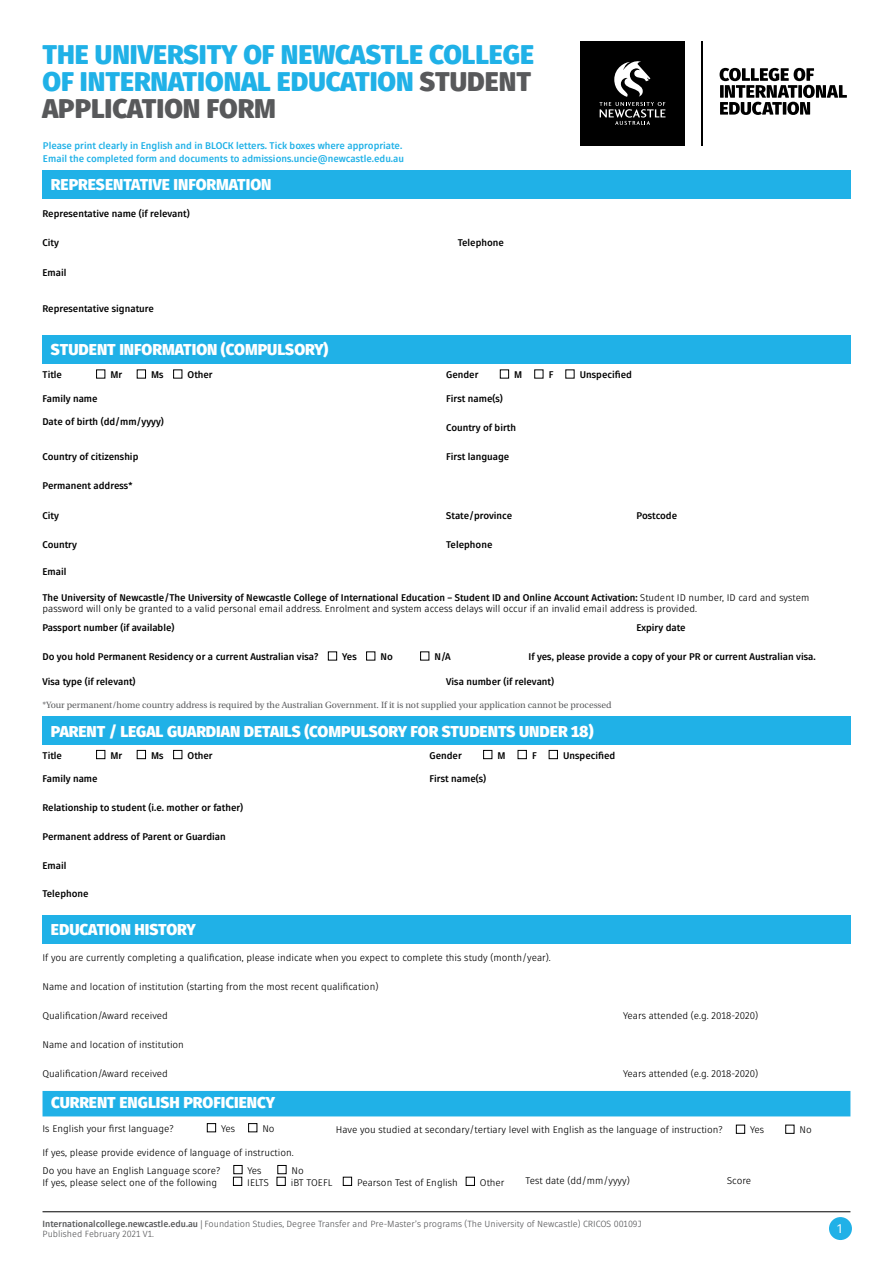
<style>
.page{position:relative;width:893px;height:1263px;background:#fff}
.page>*{position:absolute;margin:0;border:0;box-sizing:border-box;transform-origin:0 0}
.t1{font:900 27px/27px "Fuse V.2 Display";color:#20b1e7;text-align:justify}
.t2{font:900 15.75px "Fuse V.2 Display";color:#fff}
.t3{font:13.5px "Meta Pro Norm";color:#fff}
.t4{font:9.75px/11.7px "Fuse V.2 Display";color:#000}
.t5{font:700 9.75px "Fuse V.2 Display";color:#000}
.t6{font:700 9.75px/12.8px "Fuse V.2 Display";color:#20b1e7}
.t7{font:9px/10.5px "Fuse V.2 Display";color:#58595b}
.t8{font:9px "Heuristica";color:#58595b}
.s1{color:#58595b}
.s2{font-weight:700}
.s3{font-family:"Myriad Pro"}
</style>
<div class="page">
<hr style="left:43px;top:1211px;width:807px;height:1px;background:#000">
<div style="left:829px;top:1217px;width:23px;height:23px;background:#20b1e7;border-radius:50%"></div>
<div style="left:580px;top:41px;width:105px;height:104px;background:#000"></div>
<svg style="left:599px;top:61px;width:66px;height:64px"></svg>
<hr style="left:702px;top:41px;width:1px;height:104px;background:#000">
<svg style="left:720px;top:68px;width:127px;height:47px"></svg>
<div style="left:42px;top:170px;width:808px;height:29px;background:#20b1e7"></div>
<div style="left:42px;top:335px;width:808px;height:29px;background:#20b1e7"></div>
<div style="left:96px;top:370px;width:9px;height:8px;border:1px solid #000"></div>
<div style="left:137px;top:370px;width:9px;height:8px;border:1px solid #000"></div>
<div style="left:500px;top:370px;width:9px;height:8px;border:1px solid #000"></div>
<div style="left:328px;top:652px;width:9px;height:8px;border:1px solid #000"></div>
<div style="left:366px;top:652px;width:9px;height:8px;border:1px solid #000"></div>
<div style="left:420px;top:652px;width:9px;height:8px;border:1px solid #000"></div>
<div style="left:42px;top:716px;width:808px;height:29px;background:#20b1e7"></div>
<div style="left:96px;top:750px;width:9px;height:9px;border:1px solid #000"></div>
<div style="left:137px;top:750px;width:9px;height:9px;border:1px solid #000"></div>
<div style="left:174px;top:750px;width:8px;height:9px;border:1px solid #000"></div>
<div style="left:483px;top:750px;width:9px;height:9px;border:1px solid #000"></div>
<div style="left:518px;top:750px;width:8px;height:9px;border:1px solid #000"></div>
<div style="left:549px;top:750px;width:8px;height:9px;border:1px solid #000"></div>
<div style="left:42px;top:914px;width:808px;height:29px;background:#20b1e7"></div>
<div style="left:43px;top:1091px;width:807px;height:25px;background:#20b1e7"></div>
<div style="left:207px;top:1123px;width:9px;height:9px;border:1px solid #000"></div>
<div style="left:249px;top:1123px;width:8px;height:9px;border:1px solid #000"></div>
<div style="left:736px;top:1125px;width:9px;height:8px;border:1px solid #000"></div>
<div style="left:234px;top:1165px;width:8px;height:9px;border:1px solid #000"></div>
<div style="left:278px;top:1165px;width:8px;height:9px;border:1px solid #000"></div>
<div style="left:233px;top:1177px;width:9px;height:8px;border:1px solid #000"></div>
<div style="left:343px;top:1177px;width:9px;height:8px;border:1px solid #000"></div>
<h1 class="t1" style="left:42px;top:41px;width:493px">THE UNIVERSITY OF NEWCASTLE COLLEGE OF INTERNATIONAL EDUCATION <span class="s1">STUDENT APPLICATION FORM</span></h1>
<p class="t6" style="left:43px;top:139px;width:363px">Please print clearly in English and in BLOCK letters. Tick boxes where appropriate.<br>Email the completed form and documents to admissions.uncie@newcastle.edu.au</p>
<h2 class="t2" style="left:51px;top:174px;width:222px">REPRESENTATIVE INFORMATION</h2>
<p class="t5" style="left:42px;top:207px;width:149px">Representative name (if relevant)</p>
<p class="t5" style="left:42px;top:236px;width:18px">City</p>
<p class="t5" style="left:458px;top:236px;width:48px">Telephone</p>
<p class="t5" style="left:42px;top:266px;width:26px">Email</p>
<p class="t5" style="left:42px;top:302px;width:113px">Representative signature</p>
<h2 class="t2" style="left:51px;top:339px;width:279px">STUDENT INFORMATION (COMPULSORY)</h2>
<p class="t5" style="left:42px;top:369px;width:21px">Title</p>
<p class="t5" style="left:111px;top:369px;width:13px">Mr</p>
<p class="t5" style="left:151px;top:369px;width:14px">Ms</p>
<p class="t5" style="left:188px;top:369px;width:27px">Other</p>
<p class="t5" style="left:446px;top:369px;width:34px">Gender</p>
<p class="t5" style="left:514px;top:369px;width:10px">M</p>
<p class="t5" style="left:549px;top:369px;width:6px">F</p>
<p class="t5" style="left:580px;top:369px;width:54px">Unspecified</p>
<p class="t5" style="left:42px;top:393px;width:57px">Family name</p>
<p class="t5" style="left:446px;top:393px;width:58px">First name(s)</p>
<p class="t5" style="left:42px;top:416px;width:123px">Date of birth (dd/mm/yyyy)</p>
<p class="t5" style="left:446px;top:422px;width:71px">Country of birth</p>
<p class="t5" style="left:42px;top:450px;width:97px">Country of citizenship</p>
<p class="t5" style="left:446px;top:450px;width:65px">First language</p>
<p class="t5" style="left:42px;top:480px;width:91px">Permanent address*</p>
<p class="t5" style="left:42px;top:509px;width:18px">City</p>
<p class="t5" style="left:446px;top:509px;width:67px">State/province</p>
<p class="t5" style="left:636px;top:509px;width:42px">Postcode</p>
<p class="t5" style="left:42px;top:538px;width:36px">Country</p>
<p class="t5" style="left:446px;top:538px;width:48px">Telephone</p>
<p class="t5" style="left:42px;top:566px;width:26px">Email</p>
<p class="t4" style="left:42px;top:592px;width:768px"><span class="s2">The University of Newcastle/The University of Newcastle College of International Education – Student ID and Online Account Activation:</span> Student ID number, ID card and system password will only be granted to a valid personal email address. Enrolment and system access delays will occur if an invalid email address is provided.</p>
<p class="t5" style="left:42px;top:621px;width:134px">Passport number (if available)</p>
<p class="t5" style="left:636px;top:621px;width:51px">Expiry date</p>
<p class="t5" style="left:42px;top:651px;width:277px">Do you hold Permanent Residency or a current Australian visa?</p>
<p class="t5" style="left:342px;top:651px;width:16px">Yes</p>
<p class="t5" style="left:381px;top:651px;width:14px">No</p>
<p class="t5" style="left:435px;top:651px;width:18px">N/A</p>
<p class="t5" style="left:528px;top:651px;width:289px">If yes, please provide a copy of your PR or current Australian visa.</p>
<p class="t5" style="left:42px;top:676px;width:95px">Visa type (if relevant)</p>
<p class="t5" style="left:446px;top:676px;width:109px">Visa number (if relevant)</p>
<p class="t8" style="left:42px;top:698px;width:571px">*Your permanent/home country address is required by the Australian Government. If it is not supplied your application cannot be processed</p>
<h2 class="t2" style="left:51px;top:721px;width:544px">PARENT / LEGAL GUARDIAN DETAILS (COMPULSORY FOR STUDENTS UNDER 18)</h2>
<p class="t5" style="left:42px;top:749px;width:21px">Title</p>
<p class="t5" style="left:111px;top:749px;width:13px">Mr</p>
<p class="t5" style="left:151px;top:749px;width:14px">Ms</p>
<p class="t5" style="left:188px;top:749px;width:27px">Other</p>
<p class="t5" style="left:429px;top:749px;width:34px">Gender</p>
<p class="t5" style="left:498px;top:749px;width:10px">M</p>
<p class="t5" style="left:532px;top:749px;width:6px">F</p>
<p class="t5" style="left:563px;top:749px;width:54px">Unspecified</p>
<p class="t5" style="left:42px;top:772px;width:57px">Family name</p>
<p class="t5" style="left:429px;top:772px;width:58px">First name(s)</p>
<p class="t5" style="left:42px;top:801px;width:202px">Relationship to student (i.e. mother or father)</p>
<p class="t5" style="left:42px;top:830px;width:185px">Permanent address of Parent or Guardian</p>
<p class="t5" style="left:42px;top:860px;width:26px">Email</p>
<p class="t5" style="left:42px;top:887px;width:48px">Telephone</p>
<h2 class="t2" style="left:51px;top:919px;width:146px">EDUCATION HISTORY</h2>
<p class="t4" style="left:42px;top:952px;width:510px">If you are currently completing a qualification, please indicate when you expect to complete this study (month/year).</p>
<p class="t4" style="left:42px;top:981px;width:337px">Name and location of institution (starting from the most recent qualification)</p>
<p class="t4" style="left:42px;top:1010px;width:127px">Qualification/Award received</p>
<p class="t4" style="left:623px;top:1010px;width:136px">Years attended (e.g. 2018-2020)</p>
<p class="t4" style="left:42px;top:1039px;width:143px">Name and location of institution</p>
<p class="t4" style="left:42px;top:1068px;width:127px">Qualification/Award received</p>
<p class="t4" style="left:623px;top:1068px;width:136px">Years attended (e.g. 2018-2020)</p>
<h2 class="t2" style="left:51px;top:1092px;width:225px">CURRENT ENGLISH PROFICIENCY</h2>
<p class="t4" style="left:43px;top:1123px;width:133px">Is English your first language?</p>
<p class="t4" style="left:221px;top:1123px;width:15px">Yes</p>
<p class="t4" style="left:262px;top:1123px;width:14px">No</p>
<p class="t4" style="left:336px;top:1124px;width:388px">Have you studied at secondary/tertiary level with English as the language of instruction?</p>
<p class="t4" style="left:750px;top:1124px;width:15px">Yes</p>
<p class="t4" style="left:799px;top:1124px;width:14px">No</p>
<p class="t4" style="left:43px;top:1143px;width:253px;line-height:18px">If yes, please provide evidence of language of instruction.<br>Do you have an English Language score?</p>
<p class="t4" style="left:248px;top:1164px;width:15px">Yes</p>
<p class="t4" style="left:292px;top:1164px;width:14px">No</p>
<p class="t4" style="left:43px;top:1176px;width:176px">If yes, please select one of the following</p>
<p class="t4" style="left:247px;top:1176px;width:23px">IELTS</p>
<p class="t4" style="left:291px;top:1176px;width:43px">iBT TOEFL</p>
<p class="t4" style="left:357px;top:1176px;width:102px">Pearson Test of English</p>
<p class="t4" style="left:480px;top:1176px;width:26px">Other</p>
<p class="t4" style="left:526px;top:1175px;width:106px">Test date (dd/mm/yyyy)</p>
<p class="t4" style="left:727px;top:1175px;width:26px">Score</p>
<p class="t7" style="left:43px;top:1218px;width:601px"><span class="s2">Internationalcollege.newcastle.edu.au</span> <span class="s3">|</span> Foundation Studies, Degree Transfer and Pre-Master’s programs (The University of Newcastle) CRICOS 00109J<br>Published February 2021 V1.</p>
<h3 class="t3" style="left:837px;top:1218px;width:7px">1</h3>
</div>
